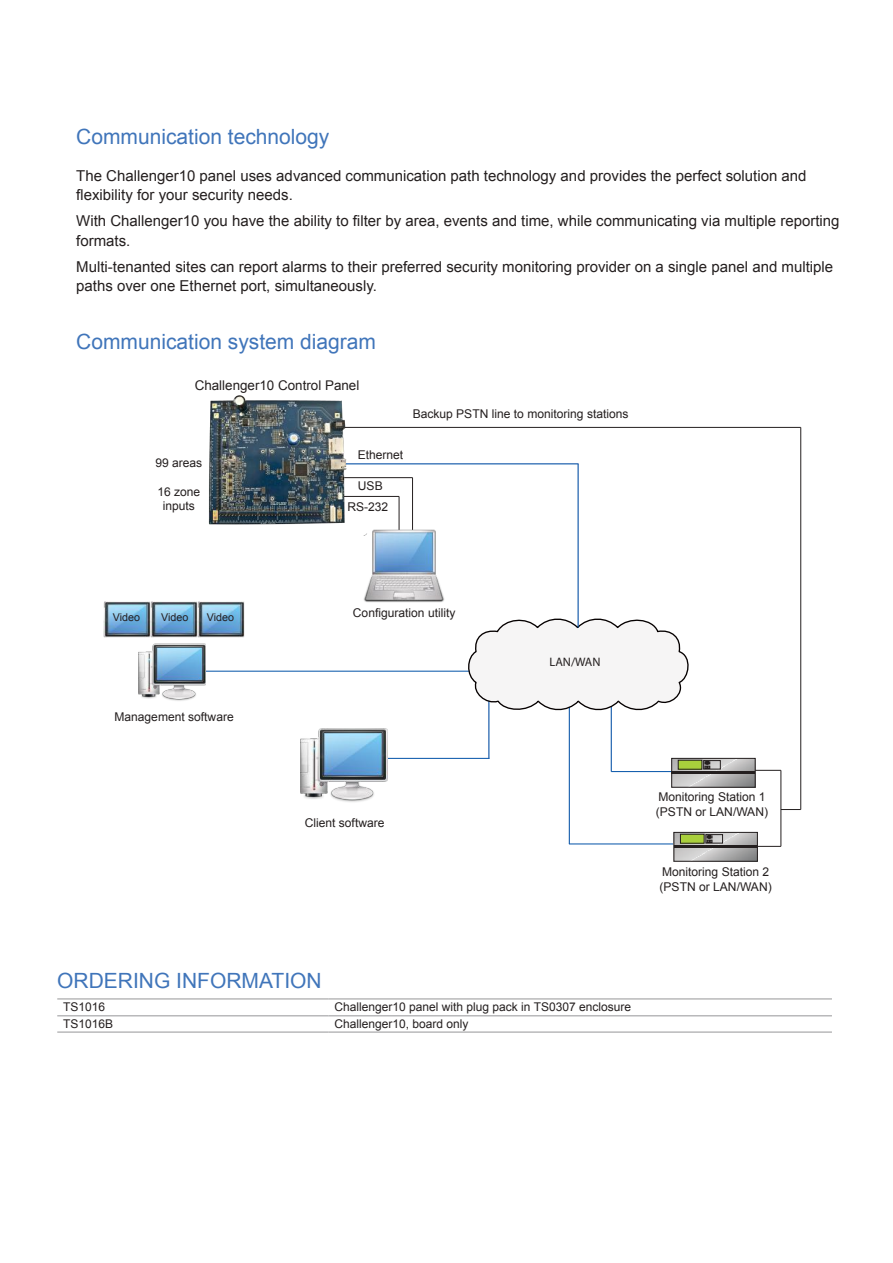
<style>
.page{position:relative;width:893px;height:1263px;background:#fff}
.page>*{position:absolute;margin:0;border:0;box-sizing:border-box;transform-origin:0 0}
.t1{font:21px "Arial";color:#4075ba}
.t2{font:15px/19.5px "Arial";color:#241f1f}
.t3{font:13.35px "Arial";color:#241f1f}
.t4{font:700 12.3px "GE Inspira";color:#241f1f}
.t5{font:12px/14.5px "Arial";color:#241f1f}
.t6{font:10.65px "Arial";color:#241f1f}
</style>
<div class="page">
<hr style="left:57px;top:998px;width:271px;height:1px;background:#969698">
<hr style="left:328px;top:998px;width:504px;height:1px;background:#969698">
<hr style="left:57px;top:1015px;width:271px;height:1px;background:#969698">
<hr style="left:328px;top:1015px;width:504px;height:1px;background:#969698">
<hr style="left:57px;top:1032px;width:271px;height:1px;background:#969698">
<hr style="left:328px;top:1032px;width:504px;height:1px;background:#969698">
<hr style="left:611px;top:692px;width:1px;height:79px;background:#0252a7">
<hr style="left:611px;top:771px;width:73px;height:1px;background:#0252a7">
<hr style="left:375px;top:758px;width:115px;height:1px;background:#0252a7">
<hr style="left:489px;top:697px;width:1px;height:61px;background:#0252a7">
<hr style="left:190px;top:671px;width:280px;height:1px;background:#0252a7">
<hr style="left:569px;top:844px;width:104px;height:1px;background:#0252a7">
<hr style="left:569px;top:701px;width:1px;height:143px;background:#0252a7">
<hr style="left:345px;top:464px;width:233px;height:1px;background:#0252a7">
<img style="left:676px;top:834px;width:79px;height:25px">
<div style="left:674px;top:832px;width:83px;height:29px;border:1px solid #241f1f"></div>
<hr style="left:674px;top:845px;width:83px;height:3px;background:#241f1f">
<div style="left:680px;top:834px;width:24px;height:9px;background:#a9cf3c"></div>
<div style="left:680px;top:834px;width:24px;height:9px;border:1px solid #241f1f"></div>
<svg style="left:705px;top:834px;width:18px;height:9px"></svg>
<svg style="left:466px;top:616px;width:223px;height:96px"></svg>
<img style="left:674px;top:760px;width:79px;height:25px">
<div style="left:672px;top:758px;width:83px;height:29px;border:1px solid #241f1f"></div>
<hr style="left:672px;top:771px;width:83px;height:3px;background:#241f1f">
<div style="left:678px;top:760px;width:24px;height:9px;background:#a9cf3c"></div>
<div style="left:678px;top:760px;width:24px;height:9px;border:1px solid #241f1f"></div>
<svg style="left:703px;top:760px;width:18px;height:9px"></svg>
<hr style="left:331px;top:496px;width:68px;height:1px;background:#241f1f">
<hr style="left:331px;top:477px;width:82px;height:1px;background:#241f1f">
<img style="left:363px;top:522px;width:82px;height:80px">
<hr style="left:345px;top:427px;width:456px;height:1px;background:#241f1f">
<hr style="left:800px;top:427px;width:1px;height:382px;background:#241f1f">
<hr style="left:781px;top:770px;width:1px;height:76px;background:#241f1f">
<svg style="left:755px;top:770px;width:26px;height:1px"></svg>
<svg style="left:757px;top:846px;width:24px;height:1px"></svg>
<svg style="left:782px;top:809px;width:19px;height:1px"></svg>
<img style="left:208px;top:395px;width:167px;height:140px">
<hr style="left:578px;top:464px;width:1px;height:163px;background:#0252a7">
<hr style="left:399px;top:496px;width:1px;height:34px;background:#241f1f">
<hr style="left:412px;top:478px;width:1px;height:52px;background:#241f1f">
<img style="left:139px;top:643px;width:67px;height:58px">
<img style="left:103px;top:601px;width:142px;height:37px">
<img style="left:300px;top:728px;width:88px;height:74px">
<h1 class="t1" style="left:76px;top:123px;width:255px">Communication technology</h1>
<p class="t2" style="left:76px;top:166px;width:732px">The Challenger10 panel uses advanced communication path technology and provides the perfect solution and flexibility for your security needs.</p>
<p class="t2" style="left:76px;top:211px;width:765px">With Challenger10 you have the ability to filter by area, events and time, while communicating via multiple reporting formats.</p>
<p class="t2" style="left:76px;top:257px;width:758px">Multi-tenanted sites can report alarms to their preferred security monitoring provider on a single panel and multiple paths over one Ethernet port, simultaneously.</p>
<h1 class="t1" style="left:76px;top:328px;width:301px">Communication system diagram</h1>
<p class="t3" style="left:195px;top:377px;width:166px">Challenger10 Control Panel</p>
<p class="t5" style="left:413px;top:407px;width:217px">Backup PSTN line to monitoring stations</p>
<p class="t5" style="left:155px;top:455px;width:48px">99 areas</p>
<p class="t5" style="left:157px;top:484px;width:44px;text-align:center">16 zone inputs</p>
<p class="t5" style="left:358px;top:448px;width:47px">Ethernet</p>
<p class="t5" style="left:347px;top:475px;width:42px;line-height:21.5px;text-align:center">USB<br>RS-232</p>
<p class="t6" style="left:113px;top:610px;width:29px">Video</p>
<p class="t6" style="left:161px;top:610px;width:29px">Video</p>
<p class="t6" style="left:207px;top:610px;width:29px">Video</p>
<p class="t5" style="left:114px;top:710px;width:121px">Management software</p>
<p class="t5" style="left:353px;top:605px;width:104px">Configuration utility</p>
<p class="t5" style="left:305px;top:816px;width:81px">Client software</p>
<p class="t4" style="left:550px;top:655px;width:53px">LAN/WAN</p>
<p class="t5" style="left:656px;top:790px;width:114px">Monitoring Station 1 (PSTN or LAN/WAN)</p>
<p class="t5" style="left:660px;top:865px;width:114px">Monitoring Station 2 (PSTN or LAN/WAN)</p>
<h1 class="t1" style="left:57px;top:967px;width:266px">ORDERING INFORMATION</h1>
<p class="t5" style="left:63px;top:1000px;width:44px">TS1016</p>
<p class="t5" style="left:334px;top:1000px;width:298px">Challenger10 panel with plug pack in TS0307 enclosure</p>
<p class="t5" style="left:63px;top:1016px;width:52px">TS1016B</p>
<p class="t5" style="left:334px;top:1016px;width:136px">Challenger10, board only</p>
</div>
